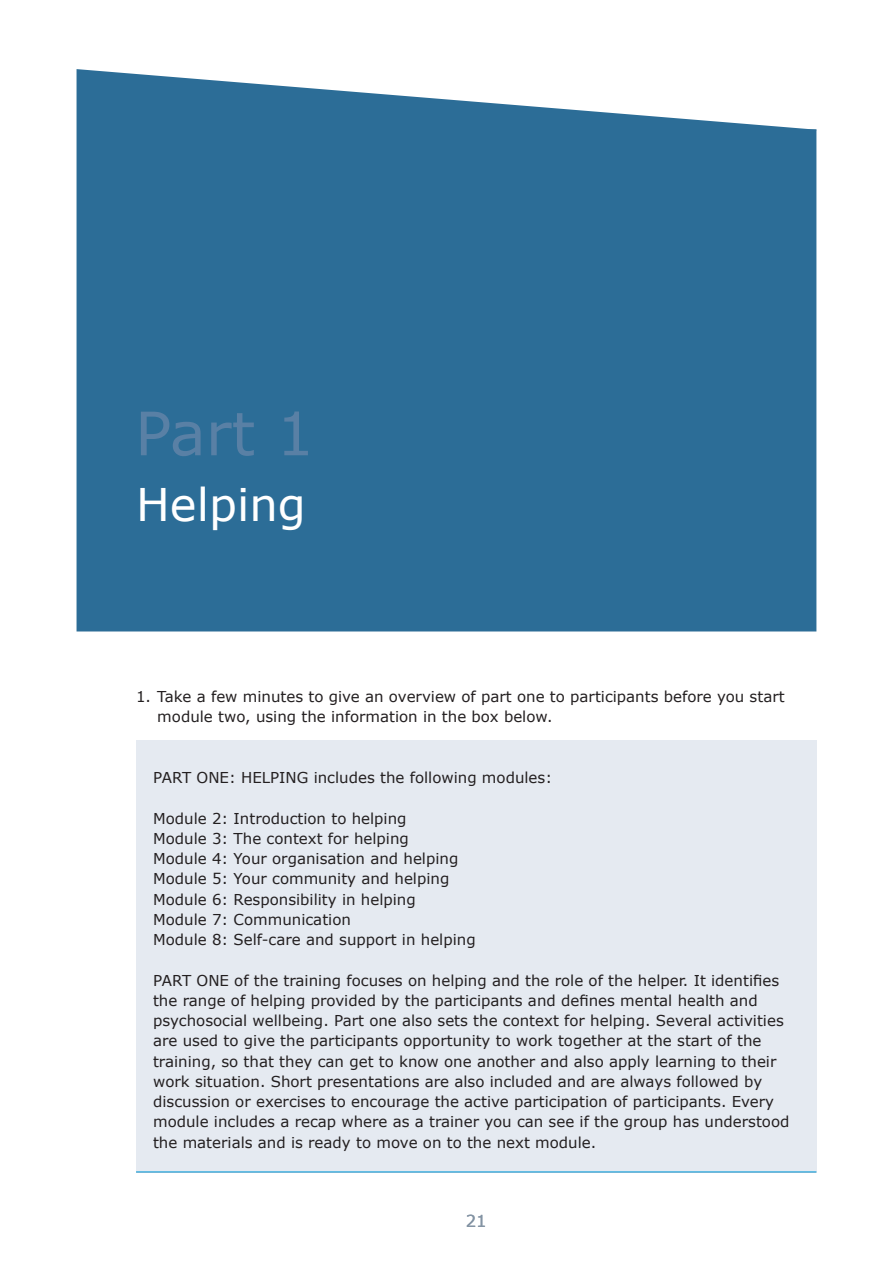
<style>
.page{position:relative;width:893px;height:1263px;background:#fff}
.page>*{position:absolute;margin:0;border:0;box-sizing:border-box;transform-origin:0 0}
.t1{font:60px "Verdana";color:#5980a5}
.t2{font:45px "Verdana";color:#fff}
.t3{font:16.5px "Verdana";color:#8494a4}
.t4{font:15px/20.2px "Verdana";color:#231f20}
</style>
<div class="page">
<div style="left:136px;top:740px;width:680px;height:432px;background:#e5eaf1"></div>
<div style="left:77px;top:69px;width:739px;height:562px;background:#2c6d97"></div>
<hr style="left:136px;top:1171px;width:680px;height:1px;background:#12a0db">
<h1 class="t1" style="left:135px;top:395px;width:181px">Part 1</h1>
<h2 class="t2" style="left:136px;top:476px;width:171px">Helping</h2>
<p class="t4" style="left:157px;top:687px;width:629px;text-indent:-21px">1. Take a few minutes to give an overview of part one to participants before you start module two, using the information in the box below.</p>
<p class="t4" style="left:153px;top:768px;width:401px">PART ONE: HELPING includes the following modules:</p>
<p class="t4" style="left:153px;top:808px;width:324px">Module 2: Introduction to helping<br>Module 3: The context for helping<br>Module 4: Your organisation and helping Module 5: Your community and helping Module 6: Responsibility in helping<br>Module 7: Communication<br>Module 8: Self-care and support in helping</p>
<p class="t4" style="left:153px;top:970px;width:638px">PART ONE of the training focuses on helping and the role of the helper. It identifies the range of helping provided by the participants and defines mental health and psychosocial wellbeing. Part one also sets the context for helping. Several activities are used to give the participants opportunity to work together at the start of the training, so that they can get to know one another and also apply learning to their work situation. Short presentations are also included and are always followed by discussion or exercises to encourage the active participation of participants. Every module includes a recap where as a trainer you can see if the group has understood the materials and is ready to move on to the next module.</p>
<p class="t3" style="left:466px;top:1211px;width:22px">21</p>
</div>
